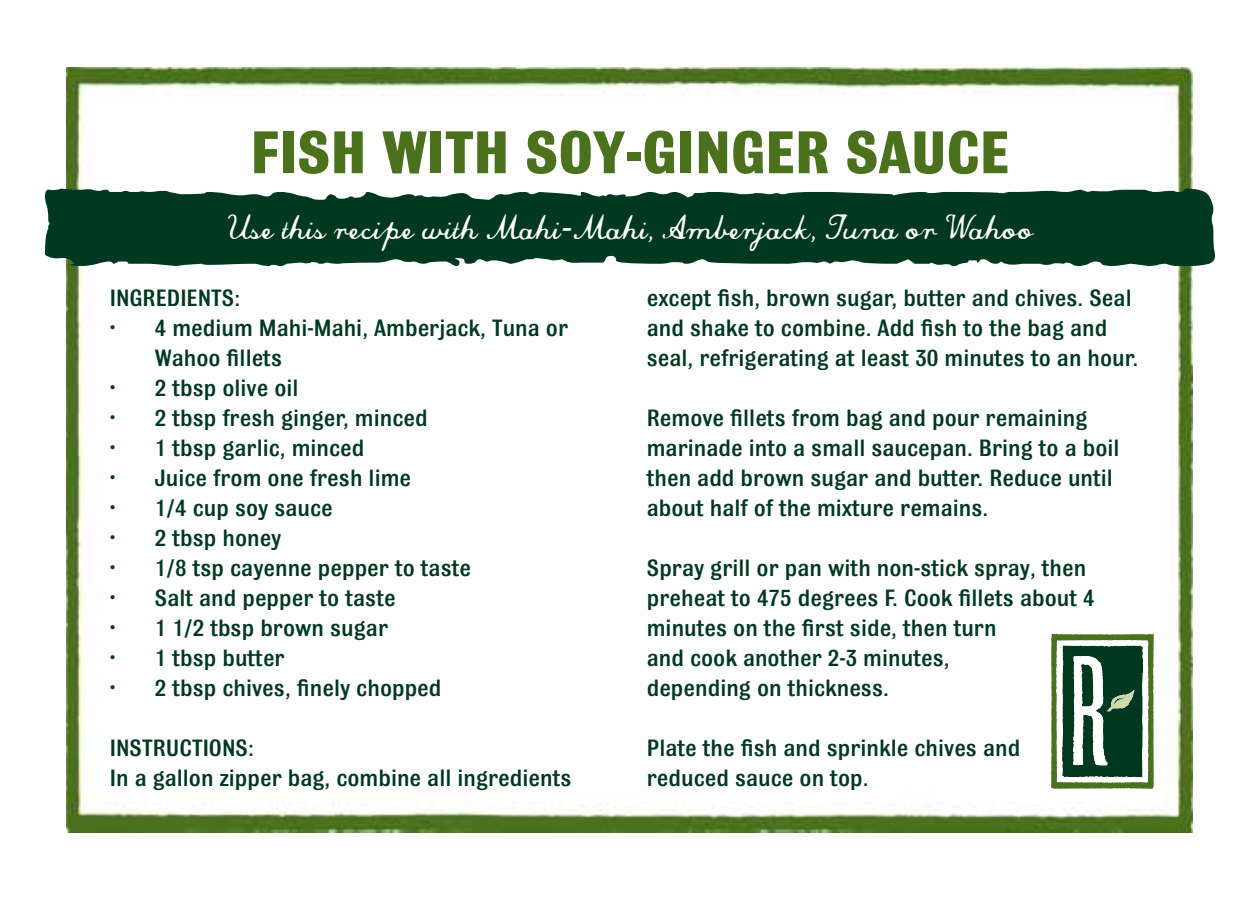
<style>
.page{position:relative;width:1260px;height:900px;background:#fff}
.page>*{position:absolute;margin:0;border:0;box-sizing:border-box;transform-origin:0 0}
.t1{font:700 63.75px "Bulldog Std";color:#4b711d}
.t2{font:35px "Commercial Script";color:#fff}
.t3{font:25px/30px "Bulldog Medium Std";color:#00391f}
</style>
<div class="page">
<img style="left:67px;top:68px;width:1125px;height:764px">
<svg style="left:45px;top:189px;width:1170px;height:77px;background:#184b34"></svg>
<svg style="left:1051px;top:634px;width:103px;height:155px"></svg>
<h1 class="t1" style="left:251px;top:119px;width:760px">FISH WITH SOY-GINGER SAUCE</h1>
<h2 class="t2" style="left:226px;top:207px;width:809px">Use this recipe with Mahi-Mahi, Amberjack, Tuna or Wahoo</h2>
<p class="t3" style="left:110px;top:284px;width:132px">INGREDIENTS:</p>
<p class="t3" style="left:155px;top:314px;width:415px;text-indent:-45px">• 4 medium Mahi-Mahi, Amberjack, Tuna or<br>Wahoo fillets</p>
<p class="t3" style="left:110px;top:374px;width:190px">• 2 tbsp olive oil</p>
<p class="t3" style="left:110px;top:404px;width:319px">• 2 tbsp fresh ginger, minced</p>
<p class="t3" style="left:110px;top:434px;width:256px">• 1 tbsp garlic, minced</p>
<p class="t3" style="left:110px;top:464px;width:303px">• Juice from one fresh lime</p>
<p class="t3" style="left:110px;top:494px;width:225px">• 1/4 cup soy sauce</p>
<p class="t3" style="left:110px;top:524px;width:173px">• 2 tbsp honey</p>
<p class="t3" style="left:110px;top:554px;width:363px">• 1/8 tsp cayenne pepper to taste</p>
<p class="t3" style="left:110px;top:584px;width:287px">• Salt and pepper to taste</p>
<p class="t3" style="left:110px;top:614px;width:280px">• 1 1/2 tbsp brown sugar</p>
<p class="t3" style="left:110px;top:644px;width:176px">• 1 tbsp butter</p>
<p class="t3" style="left:110px;top:674px;width:333px">• 2 tbsp chives, finely chopped</p>
<p class="t3" style="left:110px;top:734px;width:463px">INSTRUCTIONS:<br>In a gallon zipper bag, combine all ingredients</p>
<p class="t3" style="left:647px;top:284px;width:493px">except fish, brown sugar, butter and chives. Seal and shake to combine. Add fish to the bag and seal, refrigerating at least 30 minutes to an hour.</p>
<p class="t3" style="left:647px;top:404px;width:474px">Remove fillets from bag and pour remaining marinade into a small saucepan. Bring to a boil then add brown sugar and butter. Reduce until about half of the mixture remains.</p>
<p class="t3" style="left:647px;top:554px;width:449px">Spray grill or pan with non-stick spray, then preheat to 475 degrees F. Cook fillets about 4 minutes on the first side, then turn<br>and cook another 2-3 minutes,<br>depending on thickness.</p>
<p class="t3" style="left:647px;top:734px;width:375px">Plate the fish and sprinkle chives and reduced sauce on top.</p>
</div>
